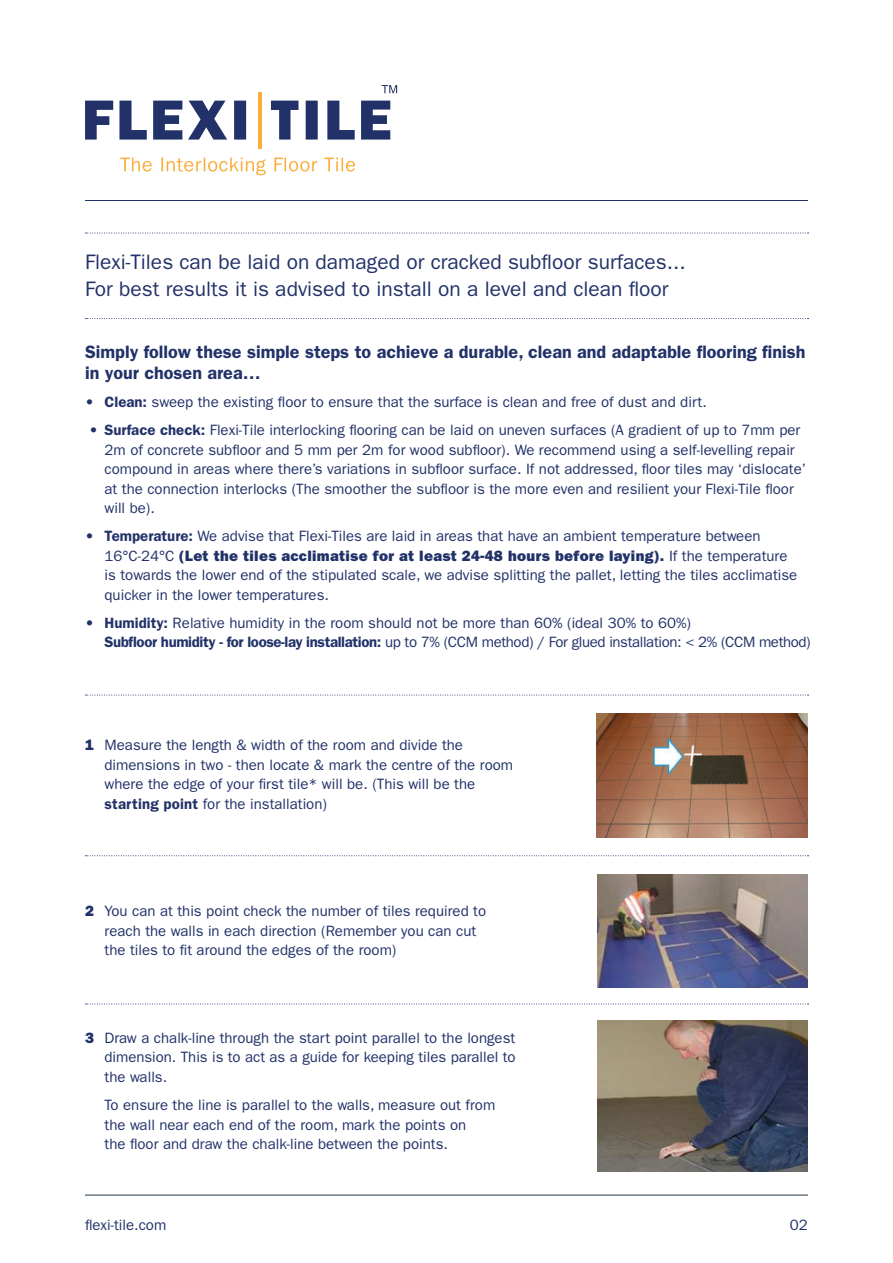
<style>
.page{position:relative;width:893px;height:1263px;background:#fff}
.page>*{position:absolute;margin:0;border:0;box-sizing:border-box;transform-origin:0 0}
.t1{font:21px/27px "ITC Franklin Gothic Std";color:#223269}
.t2{font:600 18px/21px "ITC Franklin Gothic Std";color:#223269}
.t3{font:15px/19.5px "ITC Franklin Gothic Std";color:#223269}
.t4{font:15px "ITC Franklin Gothic Std Hvy";letter-spacing:.02em;color:#223269}
.s1{font-family:"ITC Franklin Gothic Std Hvy"}
.s2{font-weight:600}
.s3{font-family:"ITC Franklin Gothic Std"}
</style>
<div class="page">
<hr style="left:85px;top:1195px;width:723px;height:1px;background:#223544">
<svg style="left:382px;top:85px;width:15px;height:8px"></svg>
<svg style="left:271px;top:101px;width:119px;height:39px"></svg>
<svg style="left:85px;top:101px;width:161px;height:39px"></svg>
<svg style="left:120px;top:158px;width:235px;height:17px"></svg>
<hr style="left:258px;top:92px;width:4px;height:56px;background:#fbae3b">
<svg style="left:85px;top:233px;width:723px;height:1px"></svg>
<svg style="left:85px;top:318px;width:723px;height:1px"></svg>
<img style="left:597px;top:874px;width:211px;height:113px">
<img style="left:597px;top:1021px;width:211px;height:151px">
<svg style="left:85px;top:695px;width:723px;height:1px"></svg>
<svg style="left:85px;top:855px;width:723px;height:1px"></svg>
<svg style="left:85px;top:1004px;width:723px;height:1px"></svg>
<hr style="left:85px;top:200px;width:723px;height:1px;background:#223269">
<img style="left:597px;top:714px;width:211px;height:123px">
<h1 class="t1" style="left:85px;top:248px;width:602px">Flexi-Tiles can be laid on damaged or cracked subfloor surfaces...<br>For best results it is advised to install on a level and clean floor</h1>
<p class="t2" style="left:85px;top:342px;width:722px">Simply follow these simple steps to achieve a durable, clean and adaptable flooring finish in your chosen area…</p>
<p class="t3" style="left:85px;top:393px;width:623px"><span class="s1">•</span> <span class="s2">Clean:</span> sweep the existing floor to ensure that the surface is clean and free of dust and dirt.</p>
<p class="t3" style="left:105px;top:421px;width:703px;text-indent:-15px"><span class="s1">•</span> <span class="s2">Surface check:</span> Flexi-Tile interlocking flooring can be laid on uneven surfaces (A gradient of up to 7mm per 2m of concrete subfloor and 5 mm per 2m for wood subfloor). We recommend using a self-levelling repair compound in areas where there’s variations in subfloor surface. If not addressed, floor tiles may ‘dislocate’ at the connection interlocks (The smoother the subfloor is the more even and resilient your Flexi-Tile floor will be).</p>
<p class="t3" style="left:85px;top:527px;width:677px"><span class="s1">•</span> <span class="s2">Temperature:</span> We advise that Flexi-Tiles are laid in areas that have an ambient temperature between</p>
<p class="t4" style="left:105px;top:547px;width:684px"><span class="s3">16°C-24°C</span> (Let the tiles acclimatise for at least 24-48 hours before laying). <span class="s3">If the temperature</span></p>
<p class="t3" style="left:105px;top:566px;width:694px">is towards the lower end of the stipulated scale, we advise splitting the pallet, letting the tiles acclimatise quicker in the lower temperatures.</p>
<p class="t3" style="left:105px;top:613px;width:708px;text-indent:-20px"><span class="s1">•</span> <span class="s2">Humidity:</span> Relative humidity in the room should not be more than 60% (ideal 30% to 60%)<br><span class="s2">Subfloor humidity - for loose-lay installation:</span> up to 7% (CCM method) / For glued installation: &lt; 2% (CCM method)</p>
<p class="t3" style="left:105px;top:735px;width:410px;text-indent:-20px"><span class="s1">1</span> Measure the length &amp; width of the room and divide the dimensions in two - then locate &amp; mark the centre of the room where the edge of your first tile* will be. (This will be the <span class="s2">starting point</span> for the installation)</p>
<p class="t3" style="left:105px;top:902px;width:383px;text-indent:-20px"><span class="s1">2</span> You can at this point check the number of tiles required to reach the walls in each direction (Remember you can cut the tiles to fit around the edges of the room)</p>
<p class="t3" style="left:105px;top:1028px;width:413px;text-align:justify;text-indent:-20px"><span class="s1">3</span> Draw a chalk-line through the start point parallel to the longest dimension. This is to act as a guide for keeping tiles parallel to the walls.</p>
<p class="t3" style="left:105px;top:1095px;width:392px">To ensure the line is parallel to the walls, measure out from the wall near each end of the room, mark the points on<br>the floor and draw the chalk-line between the points.</p>
<p class="t3" style="left:85px;top:1215px;width:83px">flexi-tile.com</p>
<p class="t3" style="left:790px;top:1215px;width:19px">02</p>
</div>
